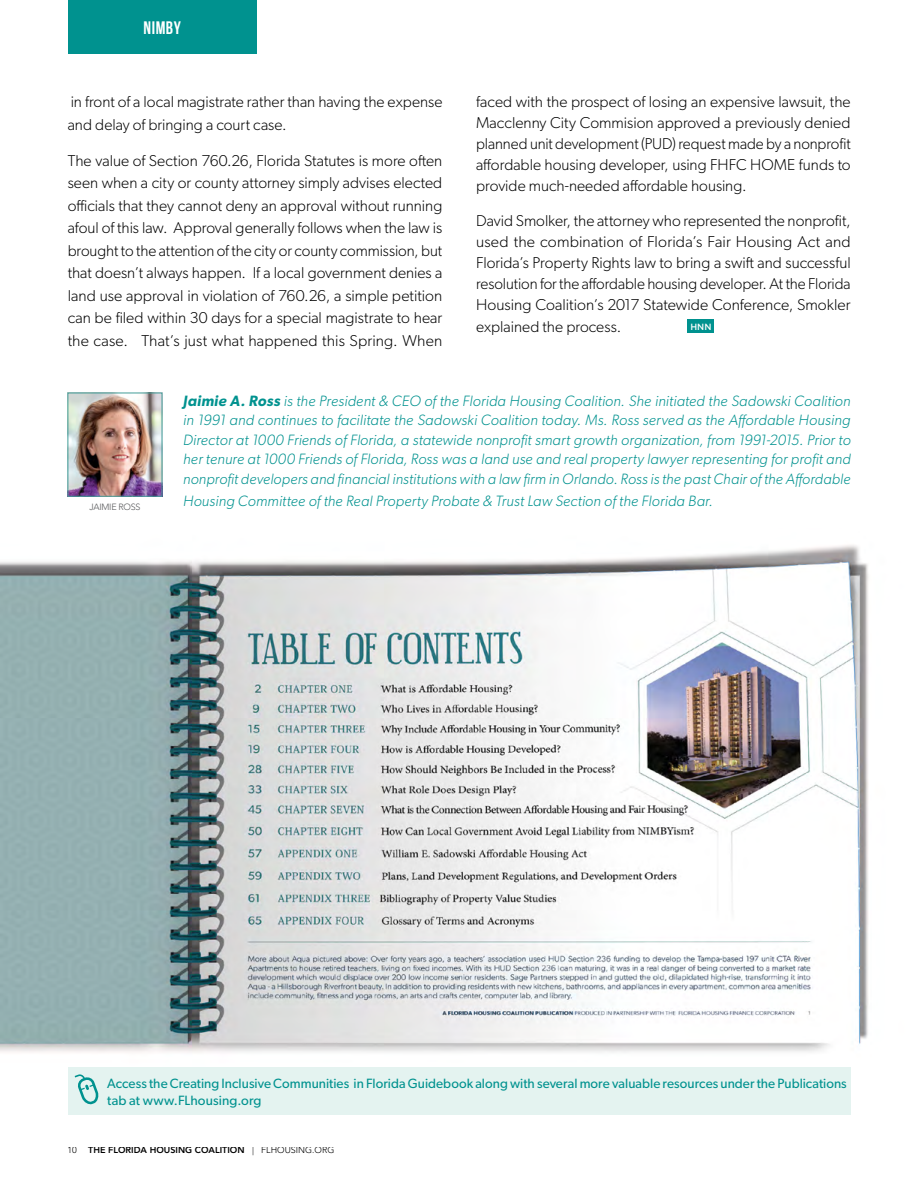
<style>
.page{position:relative;width:918px;height:1188px;background:#fff}
.page>*{position:absolute;margin:0;border:0;box-sizing:border-box;transform-origin:0 0}
.t1{font:18px "Bebas Neue";letter-spacing:.025em;color:#fff}
.t2{font:300 15.75px/22.5px "Gibson";color:#000;text-align:justify}
.t3{font:italic 300 15px/19.5px "Gibson";letter-spacing:.01em;color:#00928f;text-align:justify}
.t4{font:13.5px/16.5px "Gibson";letter-spacing:.005em;color:#00928f}
.t5{font:800 9px "Avenir LT Std";color:#000}
.t6{font:300 9px "Avenir LT Std";letter-spacing:-.03em;color:#58595b}
.t7{font:500 9px "Gotham";color:#fff}
.t8{font:300 9px "Avenir LT Std";color:#000}
.s1{font-weight:600}
.s2{font-weight:300}
</style>
<div class="page">
<img style="left:1px;top:545px;width:868px;height:508px">
<div style="left:68px;top:0;width:189px;height:54px;background:#00928f"></div>
<div style="left:687px;top:319px;width:27px;height:14px;background:#00928f"></div>
<img style="left:70px;top:395px;width:90px;height:99px">
<div style="left:68px;top:1067px;width:783px;height:48px;background:#e4f3f0"></div>
<svg style="left:75px;top:1074px;width:24px;height:31px"></svg>
<p class="t1" style="left:144px;top:18px;width:39px">NIMBY</p>
<p class="t2" style="left:68px;top:90px;width:376px">in front of a local magistrate rather than having the expense and delay of bringing a court case.</p>
<p class="t2" style="left:68px;top:149px;width:376px">The value of Section 760.26, Florida Statutes is more often seen when a city or county attorney simply advises elected officials that they cannot deny an approval without running afoul of this law. Approval generally follows when the law is brought to the attention of the city or county commission, but that doesn’t always happen. If a local government denies a land use approval in violation of 760.26, a simple petition can be filed within 30 days for a special magistrate to hear the case. That’s just what happened this Spring. When</p>
<p class="t2" style="left:476px;top:91px;width:376px;line-height:21px">faced with the prospect of losing an expensive lawsuit, the Macclenny City Commision approved a previously denied planned unit development (PUD) request made by a nonprofit affordable housing developer, using FHFC HOME funds to provide much-needed affordable housing.</p>
<p class="t2" style="left:476px;top:210px;width:376px;line-height:21.1px">David Smolker, the attorney who represented the nonprofit, used the combination of Florida’s Fair Housing Act and Florida’s Property Rights law to bring a swift and successful resolution for the affordable housing developer. At the Florida Housing Coalition’s 2017 Statewide Conference, Smokler explained the process.</p>
<p class="t7" style="left:690px;top:320px;width:23px">HNN</p>
<p class="t6" style="left:90px;top:501px;width:53px">JAIMIE ROSS</p>
<p class="t3" style="left:183px;top:391px;width:669px"><span class="s1">Jaimie A. Ross</span> is the President &amp; CEO of the Florida Housing Coalition. She initiated the Sadowski Coalition in 1991 and continues to facilitate the Sadowski Coalition today. Ms. Ross served as the Affordable Housing Director at 1000 Friends of Florida, a statewide nonprofit smart growth organization, from 1991-2015. Prior to her tenure at 1000 Friends of Florida, Ross was a land use and real property lawyer representing for profit and nonprofit developers and financial institutions with a law firm in Orlando. Ross is the past Chair of the Affordable</p>
<p class="t3" style="left:183px;top:490px;width:531px">Housing Committee of the Real Property Probate &amp; Trust Law Section of the Florida Bar.</p>
<p class="t4" style="left:107px;top:1075px;width:741px">Access the Creating Inclusive Communities in Florida Guidebook along with several more valuable resources under the Publications tab at www.FLhousing.org</p>
<p class="t8" style="left:68px;top:1144px;width:11px">10</p>
<p class="t5" style="left:88px;top:1144px;width:248px">THE FLORIDA HOUSING COALITION <span class="s2">| FLHOUSING.ORG</span></p>
</div>
